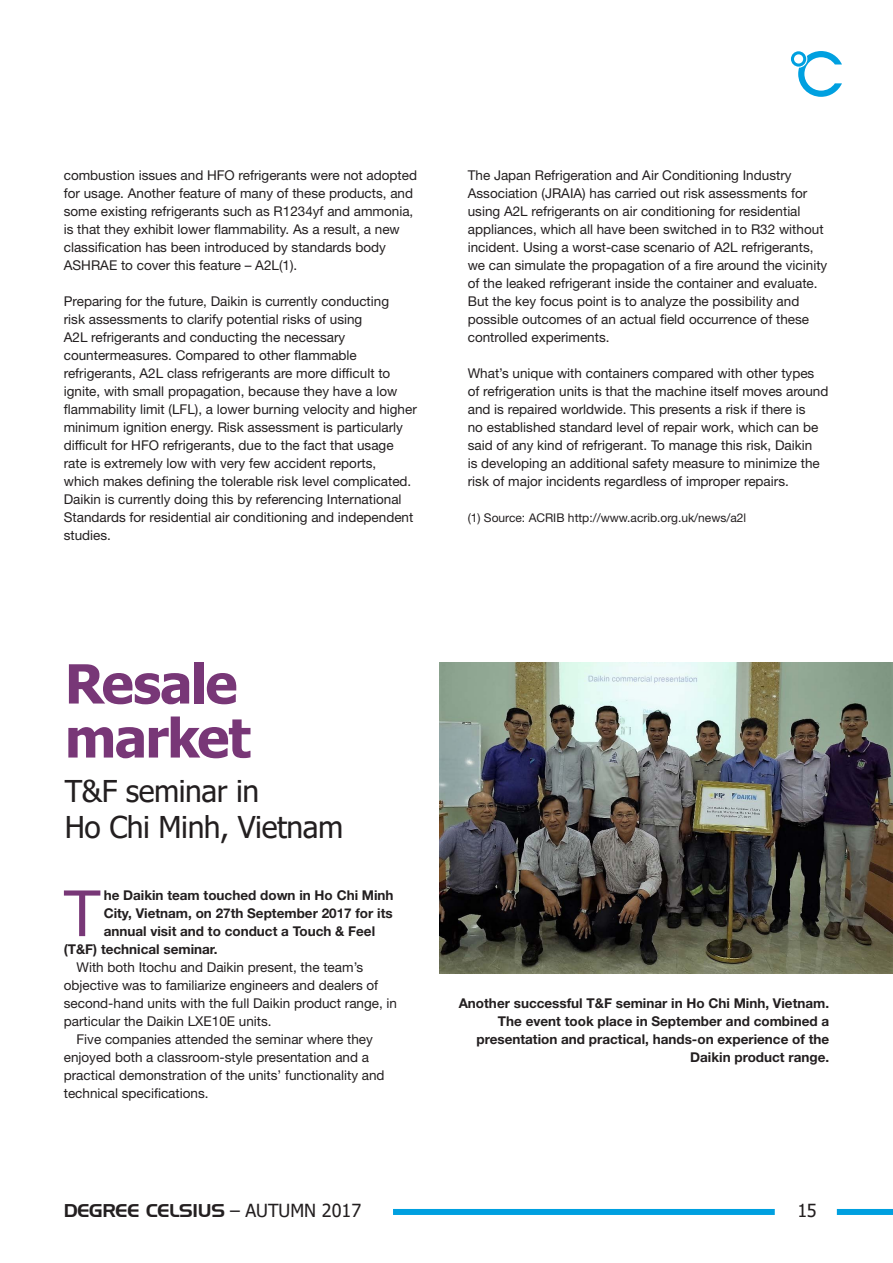
<style>
.page{position:relative;width:893px;height:1263px;background:#fff}
.page>*{position:absolute;margin:0;border:0;box-sizing:border-box;transform-origin:0 0}
.body_drop_cap{font:63.9px "Helvetica Neue LT Std";color:#783777}
.headline_small{font:700 54px/54px "Tahoma";letter-spacing:-.03em;color:#783777}
.headline_small-2{font:30px "Tahoma";letter-spacing:-.015em;color:#231f20}
.t1{font:18px "Handel Gothic BT";letter-spacing:-.015em;color:#231f20}
.t2{font:18px "Tahoma";color:#231f20}
.body{font:13.5px/18px "Helvetica Neue LT Std";color:#231f20}
.body_indent{font:13.5px/18px "Helvetica Neue LT Std";color:#231f20}
.body-2{font:700 13.5px/18px "Helvetica Neue LT Std";color:#231f20;text-align:right}
.body_drop_cap-2{font:700 13.5px "Helvetica Neue LT Std";color:#231f20}
.body-3{font:12px "Helvetica Neue LT Std";color:#231f20}
.s1{font-family:"Tahoma"}
</style>
<div class="page">
<svg style="left:791px;top:51px;width:51px;height:46px"></svg>
<div style="left:393px;top:1209px;width:382px;height:6px;background:#00a0e0"></div>
<div style="left:837px;top:1209px;width:56px;height:6px;background:#00a0e0"></div>
<img style="left:439px;top:662px;width:454px;height:312px">
<p class="body" style="left:64px;top:166px;width:355px">combustion issues and HFO refrigerants were not adopted for usage. Another feature of many of these products, and some existing refrigerants such as R1234yf and ammonia, is that they exhibit lower flammability. As a result, a new classification has been introduced by standards body ASHRAE to cover this feature – A2L(1).</p>
<p class="body" style="left:64px;top:292px;width:355px">Preparing for the future, Daikin is currently conducting<br>risk assessments to clarify potential risks of using<br>A2L refrigerants and conducting the necessary countermeasures. Compared to other flammable refrigerants, A2L class refrigerants are more difficult to ignite, with small propagation, because they have a low flammability limit (LFL), a lower burning velocity and higher minimum ignition energy. Risk assessment is particularly difficult for HFO refrigerants, due to the fact that usage rate is extremely low with very few accident reports,<br>which makes defining the tolerable risk level complicated.<br>Daikin is currently doing this by referencing International Standards for residential air conditioning and independent studies.</p>
<p class="body" style="left:468px;top:166px;width:361px">The Japan Refrigeration and Air Conditioning Industry Association (JRAIA) has carried out risk assessments for using A2L refrigerants on air conditioning for residential appliances, which all have been switched in to R32 without incident. Using a worst-case scenario of A2L refrigerants, we can simulate the propagation of a fire around the vicinity of the leaked refrigerant inside the container and evaluate.<br>But the key focus point is to analyze the possibility and possible outcomes of an actual field occurrence of these controlled experiments.</p>
<p class="body" style="left:468px;top:364px;width:362px">What’s unique with containers compared with other types of refrigeration units is that the machine itself moves around and is repaired worldwide. This presents a risk if there is<br>no established standard level of repair work, which can be said of any kind of refrigerant. To manage this risk, Daikin<br>is developing an additional safety measure to minimize the risk of major incidents regardless of improper repairs.</p>
<p class="body-3" style="left:468px;top:511px;width:280px">(1) Source: ACRIB http://www.acrib.org.uk/news/a2l</p>
<p class="headline_small" style="left:65px;top:659px;width:187px">Resale market</p>
<p class="headline_small-2" style="left:65px;top:771px;width:196px">T&amp;F seminar in</p>
<p class="headline_small-2" style="left:65px;top:807px;width:280px">Ho Chi Minh, Vietnam</p>
<p class="body_drop_cap" style="left:64px;top:875px;width:38px">T</p>
<p class="body_drop_cap-2" style="left:104px;top:887px;width:291px">he Daikin team touched down in Ho Chi Minh</p>
<p class="body_drop_cap-2" style="left:104px;top:905px;width:291px">City, Vietnam, on 27th September 2017 for its</p>
<p class="body_drop_cap-2" style="left:104px;top:923px;width:273px">annual visit and to conduct a Touch &amp; Feel</p>
<p class="body_drop_cap-2" style="left:64px;top:941px;width:155px">(T&amp;F) technical seminar.</p>
<p class="body_indent" style="left:64px;top:958px;width:335px;text-indent:13px">With both Itochu and Daikin present, the team’s objective was to familiarize engineers and dealers of second-hand units with the full Daikin product range, in particular the Daikin LXE10E units.</p>
<p class="body_indent" style="left:64px;top:1030px;width:322px;text-indent:13px">Five companies attended the seminar where they enjoyed both a classroom-style presentation and a practical demonstration of the units’ functionality and technical specifications.</p>
<p class="body-2" style="left:459px;top:994px;width:372px">Another successful T&amp;F seminar in Ho Chi Minh, Vietnam.<br>The event took place in September and combined a presentation and practical, hands-on experience of the Daikin product range.</p>
<h3 class="t1" style="left:64px;top:1200px;width:299px">DEGREE CELSIUS <span class="s1">– AUTUMN 2017</span></h3>
<h3 class="t2" style="left:797px;top:1199px;width:21px">15</h3>
</div>
